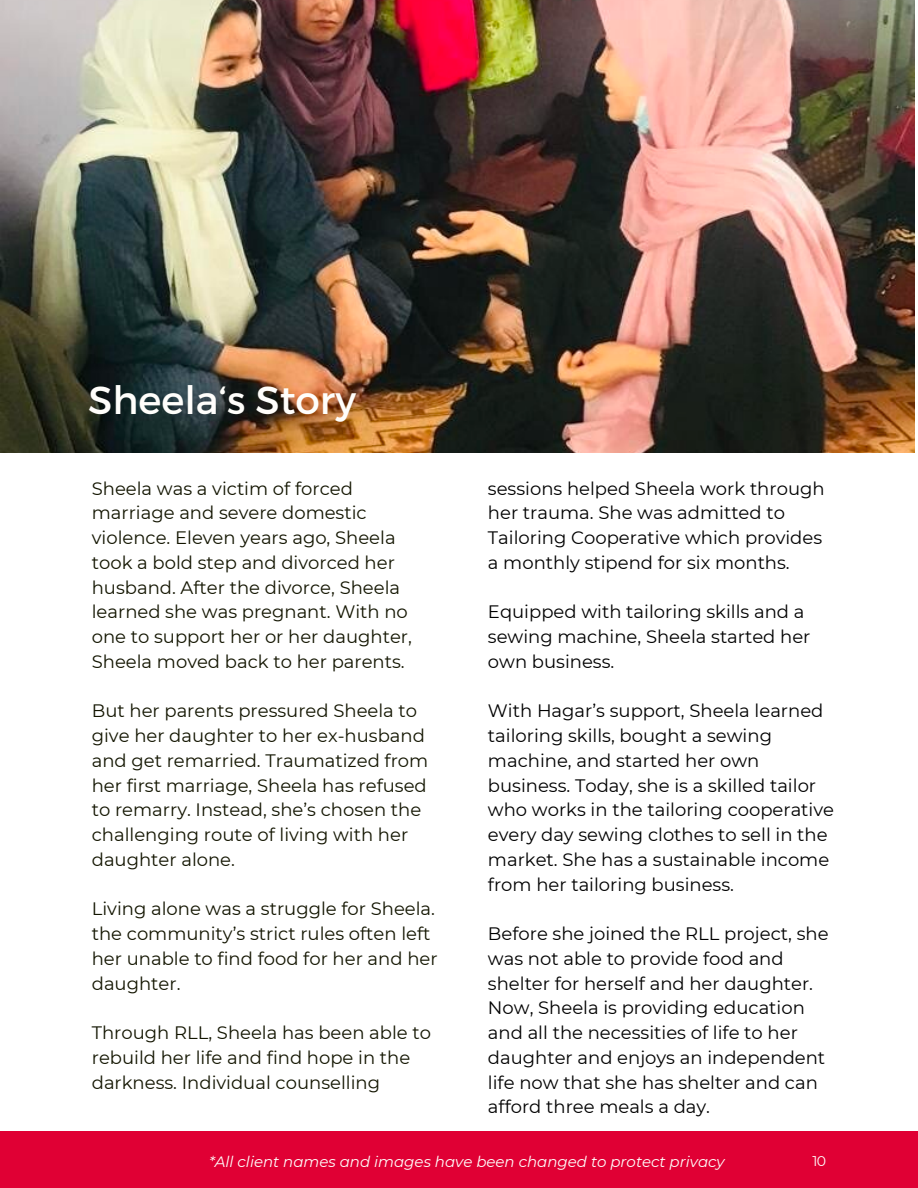
<style>
.page{position:relative;width:918px;height:1188px;background:#fff}
.page>*{position:absolute;margin:0;border:0;box-sizing:border-box;transform-origin:0 0}
.t1{font:39px "Montserrat";color:#fffefb}
.t2{font:18px/24.8px "Montserrat";color:#000}
.t3{font:18px/24.8px "Montserrat";color:#131500}
.t4{font:italic 15px "Montserrat";color:#fffefb}
.t5{font:14.1px "Montserrat";color:#fffefb}
</style>
<div class="page">
<img style="left:0;top:0;width:914px;height:453px">
<div style="left:0;top:1131px;width:918px;height:57px;background:#e00034"></div>
<p class="t1" style="left:88px;top:374px;width:269px">Sheela‘s Story</p>
<h2 class="t3" style="left:92px;top:476px;width:322px">Sheela was a victim of forced marriage and severe domestic violence. Eleven years ago, Sheela took a bold step and divorced her husband. After the divorce, Sheela learned she was pregnant. With no one to support her or her daughter,<br>Sheela moved back to her parents.</h2>
<h2 class="t3" style="left:92px;top:699px;width:338px">But her parents pressured Sheela to give her daughter to her ex-husband and get remarried. Traumatized from her first marriage, Sheela has refused to remarry. Instead, she’s chosen the challenging route of living with her daughter alone.</h2>
<h2 class="t3" style="left:92px;top:897px;width:347px">Living alone was a struggle for Sheela. the community’s strict rules often left her unable to find food for her and her daughter.</h2>
<h2 class="t3" style="left:92px;top:1020px;width:341px">Through RLL, Sheela has been able to rebuild her life and find hope in the darkness. Individual counselling</h2>
<h1 class="t2" style="left:488px;top:476px;width:338px">sessions helped Sheela work through her trauma. She was admitted to Tailoring Cooperative which provides a monthly stipend for six months.</h1>
<h2 class="t2" style="left:488px;top:600px;width:324px">Equipped with tailoring skills and a sewing machine, Sheela started her own business.</h2>
<h2 class="t2" style="left:488px;top:699px;width:348px">With Hagar’s support, Sheela learned tailoring skills, bought a sewing machine, and started her own business. Today, she is a skilled tailor who works in the tailoring cooperative every day sewing clothes to sell in the market. She has a sustainable income from her tailoring business.</h2>
<h2 class="t2" style="left:488px;top:921px;width:342px">Before she joined the RLL project, she was not able to provide food and shelter for herself and her daughter.<br>Now, Sheela is providing education and all the necessities of life to her daughter and enjoys an independent life now that she has shelter and can afford three meals a day.</h2>
<p class="t4" style="left:209px;top:1152px;width:517px">*All client names and images have been changed to protect privacy</p>
<p class="t5" style="left:812px;top:1152px;width:15px">10</p>
</div>
